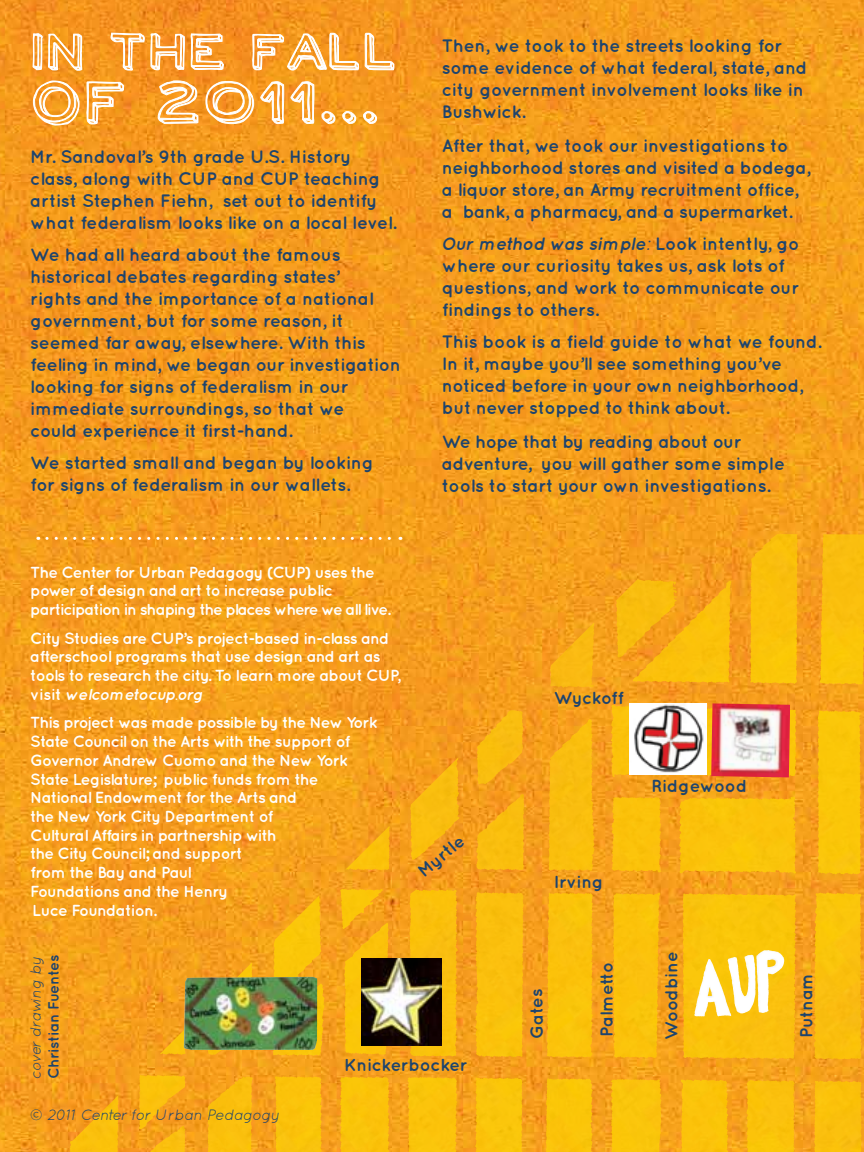
<style>
.page{position:relative;width:864px;height:1152px;background:#fff}
.page>*{position:absolute;margin:0;border:0;box-sizing:border-box;transform-origin:0 0}
.t1{font:64px "Neo Retro Draw";letter-spacing:.02em;color:#fff}
.t2{font:54px "Neo Retro Draw";letter-spacing:.02em;color:#fff}
.t3{font:700 18px/22px "Quicksand";letter-spacing:-.02em;color:#1d446e}
.t4{font:700 17.6px "Quicksand";letter-spacing:-.01em;color:#1d446e}
.t5{font:700 16px/18.8px "Quicksand";letter-spacing:-.05em;color:#fff}
.t6{font:italic 15px "Quicksand";letter-spacing:-.015em;color:#1d446e}
.t7{font:700 15px "Quicksand";letter-spacing:-.045em;color:#1d446e}
.s1{font-style:italic}
</style>
<div class="page">
<img style="left:0;top:0;width:864px;height:1152px">
<svg style="left:32px;top:0;width:363px;height:128px;background:#f5a43f"></svg>
<img style="left:750px;top:534px;width:27px;height:136px">
<img style="left:711px;top:703px;width:79px;height:74px">
<img style="left:187px;top:977px;width:123px;height:1px">
<img style="left:361px;top:959px;width:81px;height:86px">
<img style="left:629px;top:703px;width:77px;height:72px">
<img style="left:756px;top:950px;width:13px;height:63px">
<svg style="left:47px;top:537px;width:354px;height:3px"></svg>
<h2 class="t2" style="left:30px;top:22px;width:368px">IN THE FALL</h2>
<h1 class="t1" style="left:30px;top:68px;width:351px">OF 2011...</h1>
<p class="t3" style="left:30px;top:145px;width:368px">Mr. Sandoval’s 9th grade U .S. H istory class, along with CU P and CU P teaching artist Stephen Fiehn, set out to identify what federalism looks like on a local level.</p>
<p class="t3" style="left:30px;top:243px;width:372px">We had all heard about the famous historical debates regarding states’<br>rights and the importance of a national government, but for some reason, it seemed far away, elsewhere. With this feeling in mind, we began our investigation looking for signs of federalism in our immediate surroundings, so that we<br>could experience it first-hand.</p>
<p class="t3" style="left:30px;top:451px;width:345px">We started small and began by looking for signs of federalism in our wallets.</p>
<p class="t3" style="left:442px;top:34px;width:367px">Then, we took to the streets looking for some evidence of what federal, state, and city government involvement looks like in Bushwick.</p>
<p class="t3" style="left:442px;top:134px;width:370px">After that, we took our investigations to neighborhood stores and visited a bodega, a liquor store, an Army recruitment office, a bank, a pharmacy, and a supermarket.</p>
<p class="t3" style="left:442px;top:232px;width:359px"><span class="s1">Our method was simple:</span> Look intently, go where our curiosity takes us, ask lots of questions, and work to communicate our findings to others.</p>
<p class="t3" style="left:442px;top:330px;width:381px">This book is a field guide to what we found.<br>I n it, maybe you’ll see something you’ve noticed before in your own neighborhood, but never stopped to think about.</p>
<p class="t3" style="left:442px;top:430px;width:345px">We hope that by reading about our adventure, you will gather some simple tools to start your own investigations.</p>
<p class="t5" style="left:30px;top:562px;width:362px">The Center for U rban Pedagogy (CU P) uses the power of design and art to increase public participation in shaping the places where we all live.</p>
<p class="t5" style="left:30px;top:628px;width:372px">City Studies are CU P’s project-based in-class and afterschool programs that use design and art as tools to research the city. To learn more about CU P, visit <span class="s1">welcometocup.org</span></p>
<p class="t5" style="left:30px;top:713px;width:349px">This project was made possible by the N ew York State Council on the Arts with the support of Governor Andrew Cuomo and the N ew York State Legislature; public funds from the National Endowment for the Arts and<br>the N ew York City Department of<br>Cultural Affairs in partnership with<br>the City Council; and support<br>from the Bay and Paul<br>Foundations and the Henry<br>Luce Foundation.</p>
<p class="t4" style="left:414px;top:865px;width:56px;rotate:-40deg">Myrtle</p>
<p class="t4" style="left:554px;top:687px;width:71px">Wyckoff</p>
<p class="t4" style="left:651px;top:775px;width:97px">Ridgewood</p>
<p class="t4" style="left:554px;top:871px;width:51px">Irving</p>
<p class="t6" style="left:27px;top:1079px;width:125px;rotate:-90deg">cover drawing by</p>
<p class="t7" style="left:45px;top:1079px;width:126px;rotate:-90deg">Christian Fuentes</p>
<p class="t6" style="left:30px;top:1107px;width:251px">© 2011 Center for Urban Pedagogy</p>
<p class="t4" style="left:344px;top:1054px;width:125px">K nickerbocker</p>
<p class="t4" style="left:527px;top:1039px;width:55px;rotate:-91deg">Gates</p>
<p class="t4" style="left:596px;top:1037px;width:76px;rotate:-90deg">Palmetto</p>
<p class="t4" style="left:661px;top:1040px;width:90px;rotate:-90deg">Woodbine</p>
<p class="t4" style="left:796px;top:1038px;width:67px;rotate:-90deg">Putnam</p>
</div>
